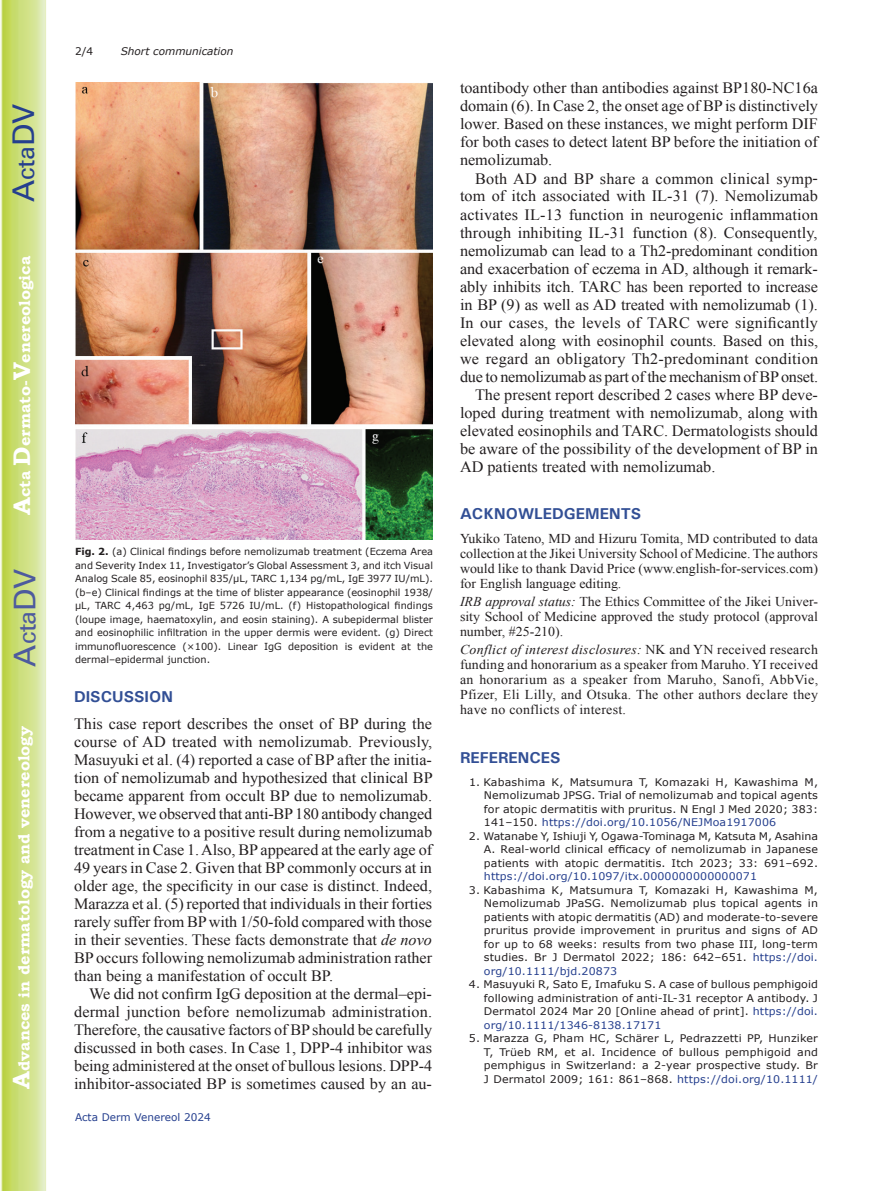
<style>
.page{position:relative;width:893px;height:1191px;background:#fff}
.page>*{position:absolute;margin:0;border:0;box-sizing:border-box;transform-origin:0 0}
.t1{font:30px "Univers";color:#4d5a9e}
.t2{font:30px "Univers";color:#253f8e}
.t3{font:15.75px/18px "Times New Roman";color:#231f20;text-align:justify}
.t4{font:700 15.75px "Bookman Old Style";color:#fff}
.t5{font:700 15.75px "Univers";color:#324f95}
.t6{font:13.5px/15px "Times New Roman";color:#231f20;text-align:justify}
.t7{font:10.5px/13.5px "Verdana";letter-spacing:.01em;color:#231f20;text-align:justify;scale:1.05 1}
.t8{font:10.5px "Verdana";letter-spacing:.01em;color:#253f8e;scale:1.05 1}
.t9{font:10.5px "Verdana";letter-spacing:.01em;color:#253f8e}
.t10{font:italic 10.5px "Verdana";color:#231f20}
.t11{font:10.5px "Verdana";letter-spacing:.01em;color:#231f20}
.t12{font:9.75px/13.5px "Verdana";color:#231f20;text-align:justify}
.s1{font-size:24px}
.s2{font-weight:700}
.s3{font-style:italic}
.s4{color:#253f8e}
</style>
<div class="page">
<svg style="left:1px;top:0;width:45px;height:1191px;background:#cfe084"></svg>
<img style="left:75px;top:83px;width:358px;height:456px">
<h1 class="t2" style="left:6px;top:202px;width:100px;rotate:-90deg">A<span class="s1">cta</span>DV</h1>
<p class="t4" style="left:15px;top:515px;width:260px;rotate:-90deg"><span class="s1">A</span>cta <span class="s1">D</span>ermato-<span class="s1">V</span>enereologica</p>
<h1 class="t1" style="left:7px;top:666px;width:100px;rotate:-90deg">A<span class="s1">cta</span>DV</h1>
<p class="t4" style="left:15px;top:1088px;width:364px;rotate:-90deg"><span class="s1">A</span>dvances in dermatology and venereology</p>
<p class="t11" style="left:75px;top:44px;width:20px">2/4</p>
<p class="t10" style="left:121px;top:44px;width:114px">Short communication</p>
<p class="t12" style="left:75px;top:545px;width:359px"><span class="s2">Fig. 2.</span> (a) Clinical findings before nemolizumab treatment (Eczema Area and Severity Index 11, Investigator’s Global Assessment 3, and itch Visual Analog Scale 85, eosinophil 835/μL, TARC 1,134 pg/mL, IgE 3977 IU/mL). (b–e) Clinical findings at the time of blister appearance (eosinophil 1938/ μL, TARC 4,463 pg/mL, IgE 5726 IU/mL. (f) Histopathological findings (loupe image, haematoxylin, and eosin staining). A subepidermal blister and eosinophilic infiltration in the upper dermis were evident. (g) Direct immunofluorescence (×100). Linear IgG deposition is evident at the dermal–epidermal junction.</p>
<p class="t5" style="left:74px;top:686px;width:100px">DISCUSSION</p>
<p class="t3" style="left:74px;top:714px;width:360px">This case report describes the onset of BP during the course of AD treated with nemolizumab. Previously, Masuyuki et al. (4) reported a case of BP after the initia&shy;tion of nemolizumab and hypothesized that clinical BP became apparent from occult BP due to nemolizumab.<br>However, we observed that anti-BP 180 antibody changed from a negative to a positive result during nemolizumab treatment in Case 1. Also, BP appeared at the early age of 49 years in Case 2. Given that BP commonly occurs at in older age, the specificity in our case is distinct. Indeed, Marazza et al. (5) reported that individuals in their forties rarely suffer from BP with 1/50-fold compared with those in their seventies. These facts demonstrate that <span class="s3">de novo </span>BP occurs following nemolizumab administration rather than being a manifestation of occult BP.</p>
<p class="t3" style="left:74px;top:984px;width:360px;text-indent:15px">We did not confirm IgG deposition at the dermal–epi&shy;dermal junction before nemolizumab administration.<br>Therefore, the causative factors of BP should be carefully discussed in both cases. In Case 1, DPP-4 inhibitor was being administered at the onset of bullous lesions. DPP-4 inhibitor-associated BP is sometimes caused by an au-</p>
<p class="t9" style="left:75px;top:1110px;width:137px">Acta Derm Venereol 2024</p>
<p class="t3" style="left:460px;top:79px;width:360px">toantibody other than antibodies against BP180-NC16a domain (6). In Case 2, the onset age of BP is distinctively lower. Based on these instances, we might perform DIF for both cases to detect latent BP before the initiation of nemolizumab.</p>
<p class="t3" style="left:475px;top:169px;width:344px">Both AD and BP share a common clinical symp-</p>
<p class="t3" style="left:460px;top:187px;width:359px">tom of itch associated with IL-31 (7). Nemolizumab</p>
<p class="t3" style="left:460px;top:205px;width:360px">activates IL-13 function in neurogenic inflammation</p>
<p class="t3" style="left:460px;top:223px;width:359px">through inhibiting IL-31 function (8). Consequently,</p>
<p class="t3" style="left:460px;top:241px;width:360px">nemolizumab can lead to a Th2-predominant condition</p>
<p class="t3" style="left:460px;top:259px;width:358px">and exacerbation of eczema in AD, although it remark-</p>
<p class="t3" style="left:460px;top:277px;width:360px">ably inhibits itch. TARC has been reported to increase</p>
<p class="t3" style="left:460px;top:295px;width:359px">in BP (9) as well as AD treated with nemolizumab (1).</p>
<p class="t3" style="left:460px;top:313px;width:359px">In our cases, the levels of TARC were significantly</p>
<p class="t3" style="left:460px;top:331px;width:360px">elevated along with eosinophil counts. Based on this,</p>
<p class="t3" style="left:460px;top:349px;width:360px">we regard an obligatory Th2-predominant condition</p>
<p class="t3" style="left:460px;top:367px;width:360px">due to nemolizumab as part of the mechanism of BP onset.</p>
<p class="t3" style="left:475px;top:385px;width:344px">The present report described 2 cases where BP deve-</p>
<p class="t3" style="left:460px;top:403px;width:360px">loped during treatment with nemolizumab, along with</p>
<p class="t3" style="left:460px;top:421px;width:359px">elevated eosinophils and TARC. Dermatologists should</p>
<p class="t3" style="left:460px;top:439px;width:360px">be aware of the possibility of the development of BP in</p>
<p class="t3" style="left:460px;top:457px;width:257px">AD patients treated with nemolizumab.</p>
<p class="t5" style="left:460px;top:503px;width:183px">ACKNOWLEDGEMENTS</p>
<p class="t6" style="left:460px;top:531px;width:359px">Yukiko Tateno, MD and Hizuru Tomita, MD contributed to data collection at the Jikei University School of Medicine. The authors would like to thank David Price (www.english-for-services.com) for English language editing.</p>
<p class="t6" style="left:460px;top:594px;width:359px"><span class="s3">IRB approval status:</span> The Ethics Committee of the Jikei Univer&shy;sity School of Medicine approved the study protocol (approval number, #25-210).</p>
<p class="t6" style="left:460px;top:642px;width:360px"><span class="s3">Conflict of interest disclosures:</span> NK and YN received research funding and honorarium as a speaker from Maruho. YI received an honorarium as a speaker from Maruho, Sanofi, AbbVie, Pfizer, Eli Lilly, and Otsuka. The other authors declare they have no conflicts of interest.</p>
<p class="t5" style="left:460px;top:747px;width:102px">REFERENCES</p>
<p class="t7" style="left:484px;top:775px;width:320px;text-indent:-15px">1. Kabashima K, Matsumura T, Komazaki H, Kawashima M, Nemolizumab JPSG. Trial of nemolizumab and topical agents for atopic dermatitis with pruritus. N Engl J Med 2020; 383:<br>141–150. <span class="s4">https://doi.org/10.1056/NEJMoa1917006</span></p>
<p class="t7" style="left:484px;top:829px;width:320px;text-indent:-15px">2. Watanabe Y, Ishiuji Y, Ogawa-Tominaga M, Katsuta M, Asahina A. Real-world clinical efficacy of nemolizumab in Japanese patients with atopic dermatitis. Itch 2023; 33: 691–692.</p>
<p class="t8" style="left:484px;top:869px;width:262px">https://doi.org/10.1097/itx.0000000000000071</p>
<p class="t7" style="left:484px;top:883px;width:320px;text-indent:-15px">3. Kabashima K, Matsumura T, Komazaki H, Kawashima M, Nemolizumab JPaSG. Nemolizumab plus topical agents in patients with atopic dermatitis (AD) and moderate-to-severe pruritus provide improvement in pruritus and signs of AD for up to 68 weeks: results from two phase III, long-term studies. Br J Dermatol 2022; 186: 642–651. <span class="s4">https://doi. org/10.1111/bjd.20873</span></p>
<p class="t7" style="left:484px;top:977px;width:320px;text-indent:-15px">4. Masuyuki R, Sato E, Imafuku S. A case of bullous pemphigoid following administration of anti-IL-31 receptor A antibody. J Dermatol 2024 Mar 20 [Online ahead of print]. <span class="s4">https://doi. org/10.1111/1346-8138.17171</span></p>
<p class="t7" style="left:484px;top:1031px;width:320px;text-indent:-15px">5. Marazza G, Pham HC, Schärer L, Pedrazzetti PP, Hunziker T, Trüeb RM, et al. Incidence of bullous pemphigoid and pemphigus in Switzerland: a 2-year prospective study. Br J Dermatol 2009; 161: 861–868. <span class="s4">https://doi.org/10.1111/</span></p>
</div>
